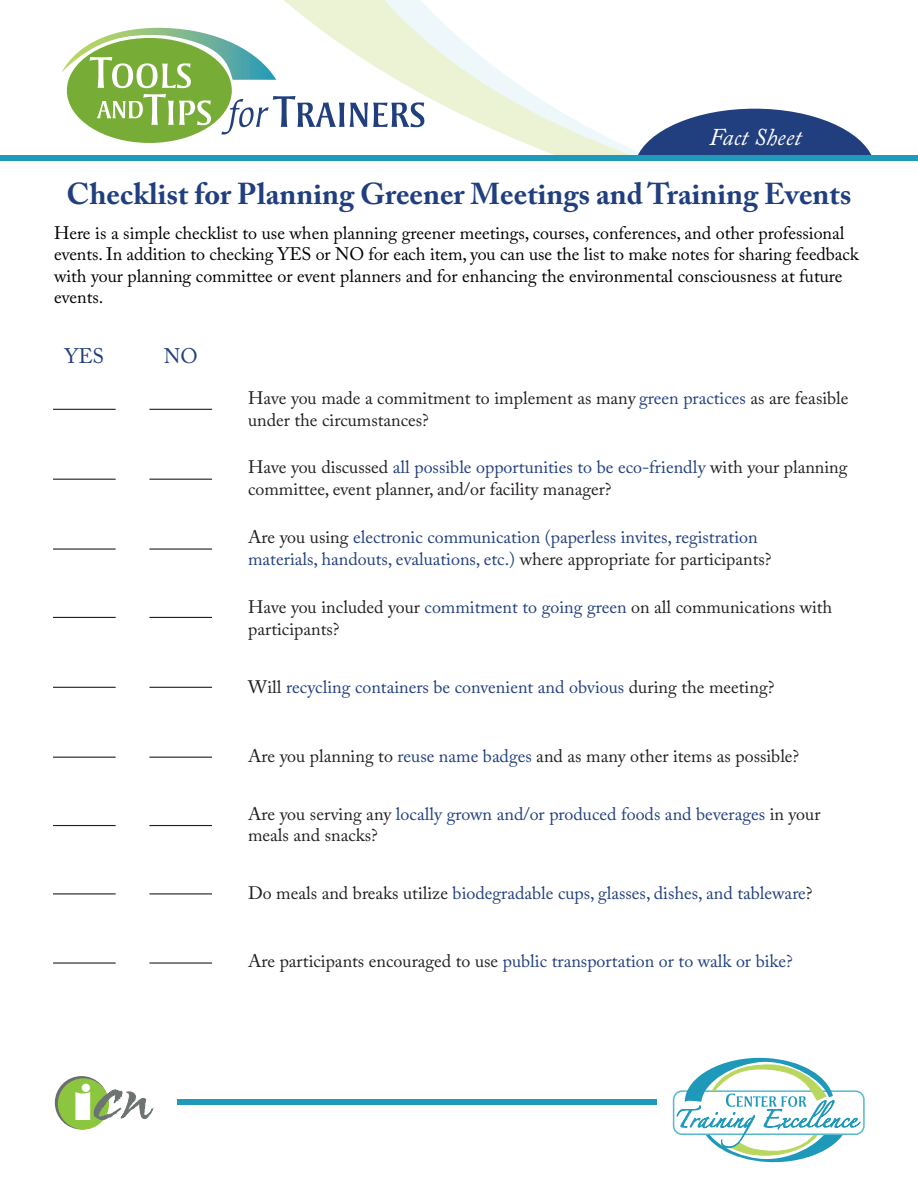
<style>
.page{position:relative;width:918px;height:1188px;background:#fff}
.page>*{position:absolute;margin:0;border:0;box-sizing:border-box;transform-origin:0 0}
.t1{font:800 48.45px "Gill Sans";color:#fff}
.t2{font:700 30px "Adobe Caslon Pro";color:#213f7f}
.t3{font:italic 24px "Adobe Caslon Pro";color:#fff}
.t4{font:21px "Adobe Caslon Pro";color:#213f7f}
.t5{font:18px/21.6px "Adobe Caslon Pro";color:#213f7f}
.t6{font:18px/21.6px "Adobe Caslon Pro";color:#231f20}
.t7{font:18px/21.6px "Adobe Caslon Pro";color:#000}
.s1{color:#213f7f}
.s2{color:#231f20}
</style>
<div class="page">
<svg style="left:118px;top:0;width:518px;height:155px"></svg>
<svg style="left:636px;top:109px;width:236px;height:46px"></svg>
<div style="left:67px;top:38px;width:165px;height:105px;background:#77ac36;border-radius:50%"></div>
<svg style="left:221px;top:96px;width:203px;height:38px"></svg>
<svg style="left:62px;top:28px;width:214px;height:60px"></svg>
<svg style="left:97px;top:94px;width:114px;height:31px"></svg>
<div style="left:0;top:155px;width:918px;height:6px;background:#1f99ba"></div>
<svg style="left:676px;top:1057px;width:185px;height:106px"></svg>
<div style="left:178px;top:1099px;width:479px;height:6px;background:#1f99ba"></div>
<svg style="left:55px;top:1076px;width:53px;height:53px"></svg>
<div style="left:58px;top:1078px;width:51px;height:52px;background:#8bc63e;border-radius:50%"></div>
<svg style="left:94px;top:1090px;width:59px;height:30px"></svg>
<hr style="left:53px;top:409px;width:63px;height:1px;background:#231f20">
<hr style="left:53px;top:548px;width:63px;height:2px;background:#231f20">
<hr style="left:53px;top:687px;width:63px;height:1px;background:#231f20">
<hr style="left:53px;top:825px;width:63px;height:1px;background:#231f20">
<hr style="left:53px;top:479px;width:63px;height:1px;background:#231f20">
<hr style="left:53px;top:617px;width:63px;height:1px;background:#231f20">
<hr style="left:53px;top:757px;width:63px;height:1px;background:#231f20">
<hr style="left:53px;top:893px;width:63px;height:1px;background:#231f20">
<hr style="left:53px;top:962px;width:63px;height:2px;background:#231f20">
<hr style="left:149px;top:409px;width:63px;height:1px;background:#231f20">
<hr style="left:149px;top:548px;width:63px;height:2px;background:#231f20">
<hr style="left:149px;top:687px;width:63px;height:1px;background:#231f20">
<hr style="left:149px;top:825px;width:63px;height:1px;background:#231f20">
<hr style="left:149px;top:479px;width:63px;height:1px;background:#231f20">
<hr style="left:149px;top:617px;width:63px;height:1px;background:#231f20">
<hr style="left:149px;top:757px;width:63px;height:1px;background:#231f20">
<hr style="left:149px;top:893px;width:63px;height:1px;background:#231f20">
<hr style="left:149px;top:962px;width:63px;height:2px;background:#231f20">
<p class="t3" style="left:709px;top:123px;width:94px">Fact Sheet</p>
<p class="t2" style="left:67px;top:176px;width:786px">Checklist for Planning Greener Meetings and Training Events</p>
<p class="t7" style="left:54px;top:222px;width:806px">Here is a simple checklist to use when planning greener meetings, courses, conferences, and other professional events. In addition to checking YES or NO for each item, you can use the list to make notes for sharing feedback with your planning committee or event planners and for enhancing the environmental consciousness at future events.</p>
<p class="t4" style="left:65px;top:343px;width:41px">YES</p>
<p class="t4" style="left:164px;top:343px;width:35px">NO</p>
<h1 class="t1" style="left:73px;top:1065px;width:22px">i</h1>
<p class="t6" style="left:248px;top:387px;width:602px">Have you made a commitment to implement as many <span class="s1">green practices</span> as are feasible under the circumstances?</p>
<p class="t6" style="left:248px;top:456px;width:601px">Have you discussed <span class="s1">all possible opportunities to be eco-friendly</span> with your planning committee, event planner, and/or facility manager?</p>
<p class="t5" style="left:248px;top:526px;width:511px"><span class="s2">Are you using</span> electronic communication (paperless invites, registration</p>
<p class="t5" style="left:248px;top:548px;width:525px">materials, handouts, evaluations, etc.) <span class="s2">where appropriate for participants?</span></p>
<p class="t6" style="left:248px;top:596px;width:586px">Have you included your <span class="s1">commitment to going green</span> on all communications with participants?</p>
<p class="t5" style="left:248px;top:676px;width:528px"><span class="s2">Will</span> recycling containers be convenient and obvious <span class="s2">during the meeting?</span></p>
<p class="t6" style="left:248px;top:745px;width:553px">Are you planning to <span class="s1">reuse name badges</span> and as many other items as possible?</p>
<p class="t5" style="left:248px;top:803px;width:574px"><span class="s2">Are you serving any</span> locally grown and/or produced foods and beverages <span class="s2">in your meals and snacks?</span></p>
<p class="t5" style="left:248px;top:882px;width:566px"><span class="s2">Do meals and breaks utilize</span> biodegradable cups, glasses, dishes, and tableware<span class="s2">?</span></p>
<p class="t5" style="left:248px;top:950px;width:546px"><span class="s2">Are participants encouraged to use</span> public transportation or to walk or bike?</p>
</div>
